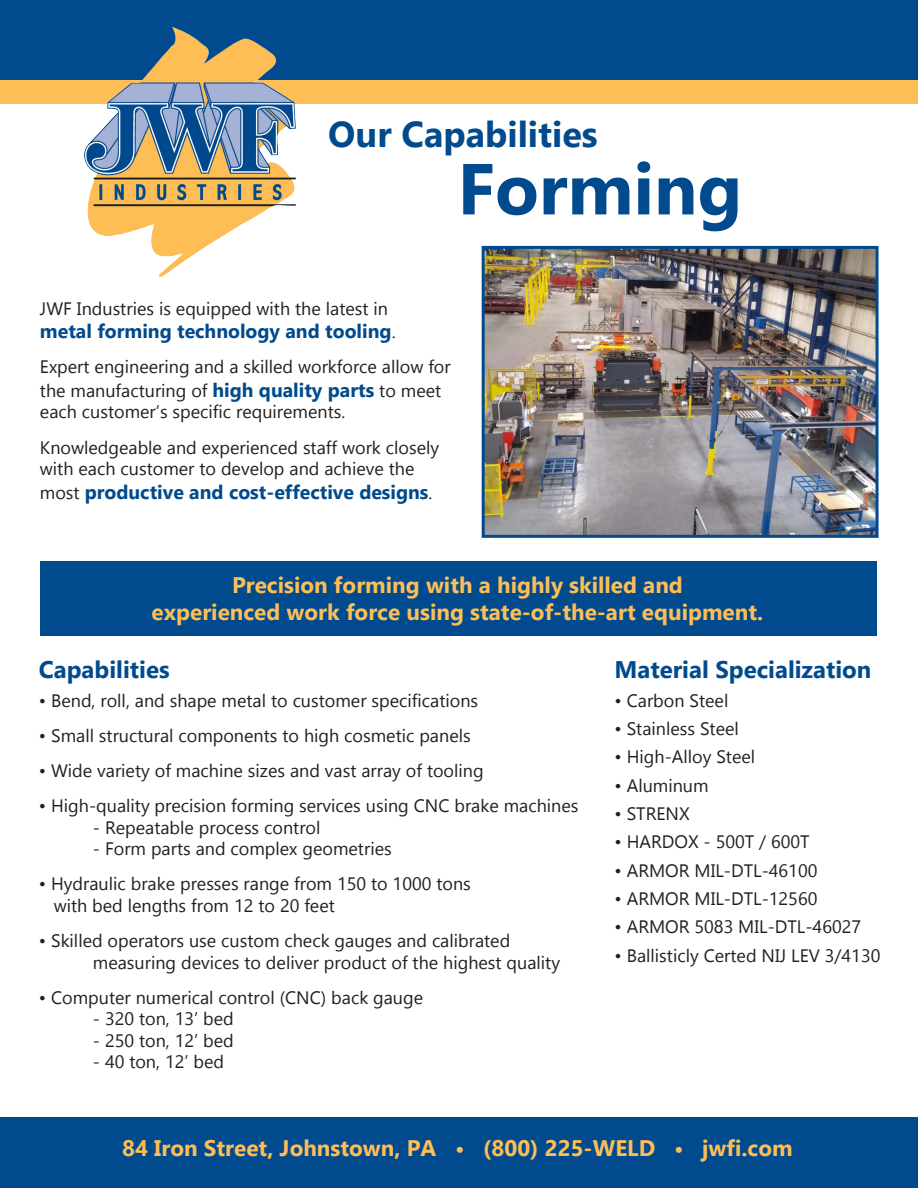
<style>
.page{position:relative;width:918px;height:1188px;background:#fff}
.page>*{position:absolute;margin:0;border:0;box-sizing:border-box;transform-origin:0 0}
.t1{font:700 72px "Gadugi";color:#004a8d}
.t2{font:700 36px "Gadugi";color:#004a8d}
.t3{font:700 24px "Gadugi";color:#004a8d}
.t4{font:700 22.5px/27px "Gadugi";color:#fdbe56;text-align:center}
.t5{font:700 19.5px "Gadugi";color:#004a8d}
.t6{font:18px/21.6px "Gadugi";color:#231f20}
.s1{font-weight:400;font-size:18px;color:#231f20}
.s2{font-weight:700;font-size:19.5px;color:#004a8d}
</style>
<div class="page">
<div style="left:0;top:1118px;width:918px;height:70px;background:#004a8d"></div>
<div style="left:40px;top:561px;width:837px;height:75px;background:#004a8d"></div>
<img style="left:486px;top:250px;width:389px;height:284px">
<div style="left:482px;top:246px;width:397px;height:292px;border:3px solid #004a8d"></div>
<div style="left:0;top:80px;width:918px;height:24px;background:#fdbe56"></div>
<div style="left:0;top:0;width:918px;height:80px;background:#004a8d"></div>
<img style="left:84px;top:27px;width:212px;height:250px">
<p class="t2" style="left:328px;top:113px;width:271px">Our Capabilities</p>
<p class="t1" style="left:458px;top:146px;width:286px">Forming</p>
<p class="t6" style="left:40px;top:298px;width:350px">JWF Industries is equipped with the latest in</p>
<p class="t5" style="left:40px;top:320px;width:357px">metal forming technology and tooling<span class="s1">.</span></p>
<p class="t6" style="left:40px;top:355px;width:412px;line-height:23.4px">Expert engineering and a skilled workforce allow for the manufacturing of <span class="s2">high quality parts</span> to meet</p>
<p class="t6" style="left:40px;top:401px;width:307px">each customer’s specific requirements.</p>
<p class="t6" style="left:40px;top:436px;width:401px">Knowledgeable and experienced staff work closely with each customer to develop and achieve the</p>
<p class="t5" style="left:40px;top:480px;width:394px"><span class="s1">most</span> productive and cost-effective designs<span class="s1">.</span></p>
<p class="t4" style="left:152px;top:571px;width:613px">Precision forming with a highly skilled and<br>experienced work force using state-of-the-art equipment.</p>
<p class="t3" style="left:39px;top:655px;width:132px">Capabilities</p>
<p class="t6" style="left:39px;top:689px;width:441px">• Bend, roll, and shape metal to customer specifications</p>
<p class="t6" style="left:39px;top:724px;width:433px">• Small structural components to high cosmetic panels</p>
<p class="t6" style="left:39px;top:760px;width:446px">• Wide variety of machine sizes and vast array of tooling</p>
<p class="t6" style="left:39px;top:795px;width:541px">• High-quality precision forming services using CNC brake machines</p>
<p class="t6" style="left:93px;top:816px;width:229px">- Repeatable process control</p>
<p class="t6" style="left:93px;top:838px;width:300px">- Form parts and complex geometries</p>
<p class="t6" style="left:54px;top:873px;width:419px;text-indent:-15px">• Hydraulic brake presses range from 150 to 1000 tons with bed lengths from 12 to 20 feet</p>
<p class="t6" style="left:93px;top:930px;width:469px;text-indent:-54px">• Skilled operators use custom check gauges and calibrated measuring devices to deliver product of the highest quality</p>
<p class="t6" style="left:39px;top:986px;width:386px">• Computer numerical control (CNC) back gauge</p>
<p class="t6" style="left:93px;top:1008px;width:142px">- 320 ton, 13’ bed</p>
<p class="t6" style="left:93px;top:1030px;width:142px">- 250 ton, 12’ bed</p>
<p class="t6" style="left:93px;top:1051px;width:133px">- 40 ton, 12’ bed</p>
<p class="t3" style="left:615px;top:655px;width:258px">Material Specialization</p>
<p class="t6" style="left:615px;top:689px;width:115px">• Carbon Steel</p>
<p class="t6" style="left:615px;top:718px;width:126px">• Stainless Steel</p>
<p class="t6" style="left:615px;top:746px;width:142px">• High-Alloy Steel</p>
<p class="t6" style="left:615px;top:774px;width:96px">• Aluminum</p>
<p class="t6" style="left:615px;top:803px;width:77px">• STRENX</p>
<p class="t6" style="left:615px;top:831px;width:197px">• HARDOX - 500T / 600T</p>
<p class="t6" style="left:615px;top:859px;width:204px">• ARMOR MIL-DTL-46100</p>
<p class="t6" style="left:615px;top:888px;width:204px">• ARMOR MIL-DTL-12560</p>
<p class="t6" style="left:615px;top:916px;width:248px">• ARMOR 5083 MIL-DTL-46027</p>
<p class="t6" style="left:615px;top:944px;width:267px">• Ballisticly Certed NIJ LEV 3/4130</p>
<p class="t4" style="left:122px;top:1134px;width:672px">84 Iron Street, Johnstown, PA • (800) 225-WELD • jwfi.com</p>
</div>
